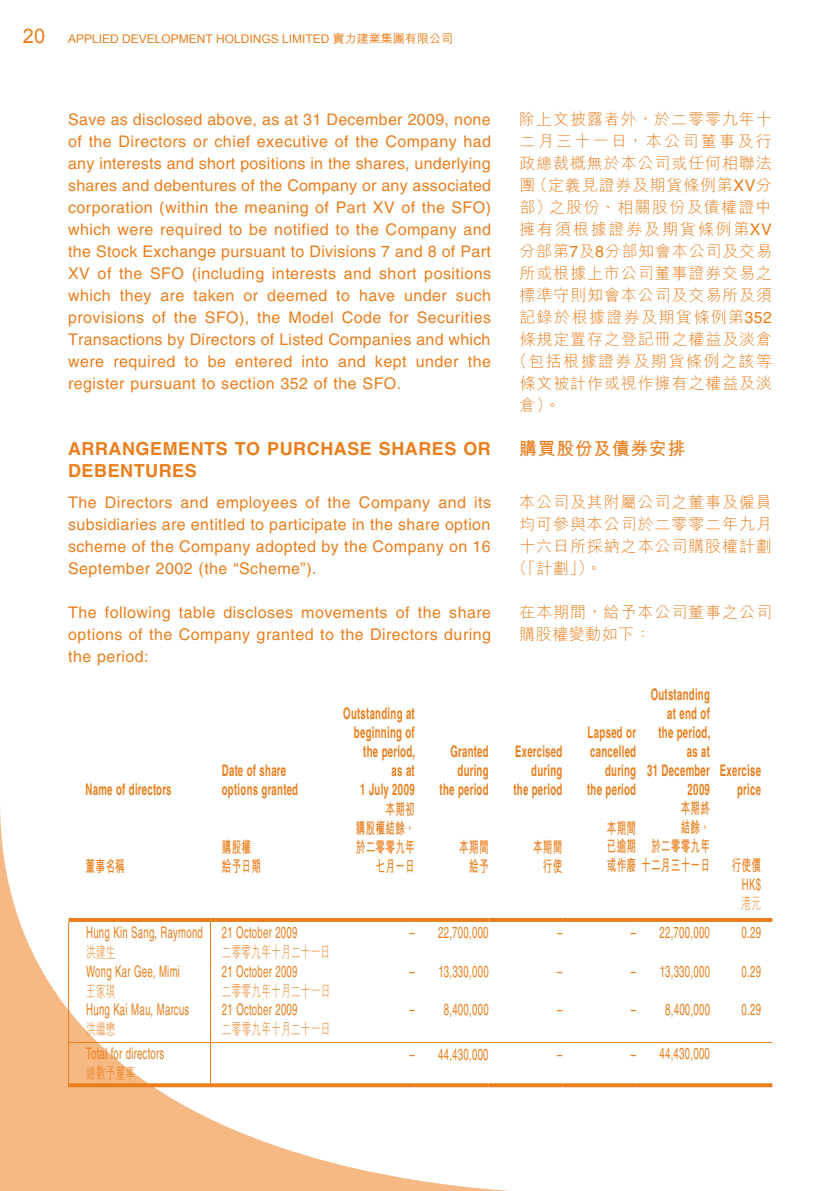
<style>
.page{position:relative;width:840px;height:1191px;background:#fff}
.page>*{position:absolute;margin:0;border:0;box-sizing:border-box;transform-origin:0 0}
.t1{font:700 18px/22px "Helvetica LT Std";letter-spacing:.03em;color:#ea7e1d}
.t2{font:700 18px "M Hei HK";letter-spacing:.03em;color:#ea7e1d}
.t3{font:16px/22px "Helvetica LT Std";letter-spacing:.03em;color:#ea7e1d;text-align:justify}
.t4{font:700 16px/19px "Helvetica LT Std";letter-spacing:.03em;color:#ea7e1d;text-align:right;scale:.6 1}
.t5{font:16px "Helvetica LT Std";letter-spacing:.03em;color:#ea7e1d;scale:.6 1}
.t6{font:300 16px/22px "M Hei HK";letter-spacing:.055em;color:#ea7e1d}
.t7{font:700 16px/19px "M Hei HK";letter-spacing:.03em;color:#ea7e1d;text-align:right;scale:.6 1}
.t8{font:300 16px "M Hei HK";letter-spacing:.03em;color:#ea7e1d;scale:.6 1}
.t9{font:300 16px "M Hei HK";letter-spacing:.055em;color:#ea7e1d;scale:.6 1}
.t10{font:300 16px "M Hei HK";letter-spacing:.085em;color:#ea7e1d}
.t11{font:300 16px "M Hei HK";letter-spacing:.08em;color:#ea7e1d}
.t12{font:300 16px "M Hei HK";letter-spacing:.115em;color:#ea7e1d}
.t13{font:300 16px "M Hei HK";letter-spacing:.095em;color:#ea7e1d}
.t14{font:300 16px "M Hei HK";letter-spacing:.145em;color:#ea7e1d}
.t15{font:12px "Arial";color:#ea7e1d}
.s1{font-size:20px}
.s2{font-family:"M Hei HK";font-weight:500}
.s3{font-family:"Helvetica LT Std";font-weight:400}
</style>
<div class="page">
<svg style="left:0;top:811px;width:773px;height:380px"></svg>
<hr style="left:68px;top:922px;width:1px;height:38px;background:#ea7e1d">
<hr style="left:210px;top:922px;width:1px;height:38px;background:#ea7e1d">
<hr style="left:68px;top:960px;width:1px;height:38px;background:#ea7e1d">
<hr style="left:210px;top:960px;width:1px;height:38px;background:#ea7e1d">
<hr style="left:68px;top:998px;width:1px;height:39px;background:#ea7e1d">
<hr style="left:210px;top:998px;width:1px;height:39px;background:#ea7e1d">
<hr style="left:68px;top:1043px;width:1px;height:38px;background:#ea7e1d">
<hr style="left:210px;top:1043px;width:1px;height:38px;background:#ea7e1d">
<hr style="left:69px;top:918px;width:141px;height:4px;background:#ea7e1d">
<hr style="left:210px;top:918px;width:131px;height:4px;background:#ea7e1d">
<hr style="left:341px;top:918px;width:73px;height:4px;background:#ea7e1d">
<hr style="left:414px;top:918px;width:74px;height:4px;background:#ea7e1d">
<hr style="left:488px;top:918px;width:74px;height:4px;background:#ea7e1d">
<hr style="left:562px;top:918px;width:73px;height:4px;background:#ea7e1d">
<hr style="left:635px;top:918px;width:74px;height:4px;background:#ea7e1d">
<hr style="left:709px;top:918px;width:63px;height:4px;background:#ea7e1d">
<hr style="left:69px;top:1042px;width:141px;height:1px;background:#ea7e1d">
<hr style="left:211px;top:1042px;width:130px;height:1px;background:#ea7e1d">
<hr style="left:341px;top:1042px;width:73px;height:1px;background:#ea7e1d">
<hr style="left:414px;top:1042px;width:74px;height:1px;background:#ea7e1d">
<hr style="left:488px;top:1042px;width:74px;height:1px;background:#ea7e1d">
<hr style="left:562px;top:1042px;width:73px;height:1px;background:#ea7e1d">
<hr style="left:635px;top:1042px;width:74px;height:1px;background:#ea7e1d">
<hr style="left:709px;top:1042px;width:63px;height:1px;background:#ea7e1d">
<svg style="left:69px;top:1083px;width:141px;height:4px"></svg>
<svg style="left:211px;top:1083px;width:130px;height:4px"></svg>
<svg style="left:341px;top:1083px;width:73px;height:4px"></svg>
<svg style="left:414px;top:1083px;width:74px;height:4px"></svg>
<svg style="left:488px;top:1083px;width:74px;height:4px"></svg>
<svg style="left:562px;top:1083px;width:73px;height:4px"></svg>
<svg style="left:635px;top:1083px;width:74px;height:4px"></svg>
<svg style="left:709px;top:1083px;width:63px;height:4px"></svg>
<p class="t15" style="left:23px;top:31px;width:431px"><span class="s1">20</span> APPLIED DEVELOPMENT HOLDINGS LIMITED <span class="s2">實力建業集團有限公司</span></p>
<p class="t3" style="left:68px;top:108px;width:424px">Save as disclosed above, as at 31 December 2009, none of the Directors or chief executive of the Company had any interests and short positions in the shares, underlying shares and debentures of the Company or any associated corporation (within the meaning of Part XV of the SFO) which were required to be notified to the Company and the Stock Exchange pursuant to Divisions 7 and 8 of Part XV of the SFO (including interests and short positions which they are taken or deemed to have under such provisions of the SFO), the Model Code for Securities Transactions by Directors of Listed Companies and which were required to be entered into and kept under the register pursuant to section 352 of the SFO.</p>
<p class="t1" style="left:68px;top:437px;width:424px">ARRANGEMENTS TO PURCHASE SHARES OR<br>DEBENTURES</p>
<p class="t3" style="left:68px;top:491px;width:424px">The Directors and employees of the Company and its subsidiaries are entitled to participate in the share option scheme of the Company adopted by the Company on 16<br>September 2002 (the “Scheme”).</p>
<p class="t3" style="left:68px;top:601px;width:424px">The following table discloses movements of the share options of the Company granted to the Directors during the period:</p>
<p class="t6" style="left:519px;top:107px;width:254px">除上文披露者外，於二零零九年十</p>
<p class="t14" style="left:519px;top:130px;width:254px">二月三十一日，本公司董事及行</p>
<p class="t6" style="left:519px;top:151px;width:254px">政總裁概無於本公司或任何相聯法</p>
<p class="t6" style="left:519px;top:173px;width:254px">團（定義見證券及期貨條例第<span class="s3">XV</span>分</p>
<p class="t11" style="left:519px;top:196px;width:254px">部）之股份、相關股份及債權證中</p>
<p class="t12" style="left:519px;top:218px;width:254px">擁有須根據證券及期貨條例第<span class="s3">XV</span></p>
<p class="t6" style="left:519px;top:239px;width:254px">分部第<span class="s3">7</span>及<span class="s3">8</span>分部知會本公司及交易</p>
<p class="t6" style="left:519px;top:261px;width:254px">所或根據上市公司董事證券交易之</p>
<p class="t6" style="left:519px;top:283px;width:254px">標準守則知會本公司及交易所及須</p>
<p class="t10" style="left:519px;top:306px;width:254px">記錄於根據證券及期貨條例第<span class="s3">352</span></p>
<p class="t6" style="left:519px;top:327px;width:254px">條規定置存之登記冊之權益及淡倉</p>
<p class="t13" style="left:511px;top:350px;width:262px">（包括根據證券及期貨條例之該等</p>
<p class="t6" style="left:519px;top:371px;width:254px">條文被計作或視作擁有之權益及淡</p>
<p class="t6" style="left:519px;top:393px;width:42px">倉）。</p>
<p class="t2" style="left:519px;top:435px;width:168px">購買股份及債券安排</p>
<p class="t6" style="left:519px;top:490px;width:254px">本公司及其附屬公司之董事及僱員</p>
<p class="t6" style="left:519px;top:512px;width:254px">均可參與本公司於二零零二年九月</p>
<p class="t6" style="left:519px;top:534px;width:254px">十六日所採納之本公司購股權計劃</p>
<p class="t6" style="left:511px;top:556px;width:92px">（「計劃」）。</p>
<p class="t6" style="left:519px;top:600px;width:254px">在本期間，給予本公司董事之公司購股權變動如下：</p>
<p class="t4" style="left:86px;top:779px;width:145px">Name of directors</p>
<p class="t4" style="left:222px;top:760px;width:129px;text-align:left">Date of share options granted</p>
<p class="t4" style="left:343px;top:703px;width:121px">Outstanding at beginning of the period,<br>as at<br>1 July 2009</p>
<p class="t4" style="left:439px;top:741px;width:83px">Granted during the period</p>
<p class="t4" style="left:513px;top:741px;width:83px">Exercised during the period</p>
<p class="t4" style="left:587px;top:722px;width:83px">Lapsed or cancelled during the period</p>
<p class="t4" style="left:646px;top:684px;width:107px">Outstanding at end of<br>the period, as at<br>31 December<br>2009</p>
<p class="t4" style="left:719px;top:760px;width:70px">Exercise price</p>
<p class="t7" style="left:86px;top:855px;width:67px">董事名稱</p>
<p class="t7" style="left:222px;top:836px;width:67px;text-align:left">購股權給予日期</p>
<p class="t7" style="left:355px;top:798px;width:100px">本期初<br>購股權結餘，於二零零九年七月一日</p>
<p class="t7" style="left:459px;top:836px;width:50px">本期間給予</p>
<p class="t7" style="left:532px;top:836px;width:50px">本期間行使</p>
<p class="t7" style="left:650px;top:798px;width:100px">本期終<br>結餘，<br>於二零零九年</p>
<p class="t7" style="left:606px;top:817px;width:173px;text-align:left">本期間<br>已逾期<br>或作廢十二月三十一日</p>
<p class="t7" style="left:731px;top:855px;width:50px">行使價</p>
<p class="t5" style="left:741px;top:875px;width:34px">HK$</p>
<p class="t9" style="left:741px;top:892px;width:34px">港元</p>
<p class="t5" style="left:86px;top:923px;width:196px">Hung Kin Sang, Raymond</p>
<p class="t9" style="left:86px;top:941px;width:50px">洪建生</p>
<p class="t5" style="left:222px;top:923px;width:128px">21 October 2009</p>
<p class="t8" style="left:222px;top:941px;width:182px">二零零九年十月二十一日</p>
<p class="t5" style="left:409px;top:923px;width:133px">– 22,700,000</p>
<p class="t5" style="left:556px;top:923px;width:10px">–</p>
<p class="t5" style="left:630px;top:923px;width:133px">– 22,700,000</p>
<p class="t5" style="left:741px;top:923px;width:34px">0.29</p>
<p class="t5" style="left:86px;top:961px;width:158px">Wong Kar Gee, Mimi</p>
<p class="t9" style="left:86px;top:979px;width:50px">王家琪</p>
<p class="t5" style="left:222px;top:961px;width:128px">21 October 2009</p>
<p class="t8" style="left:222px;top:979px;width:182px">二零零九年十月二十一日</p>
<p class="t5" style="left:409px;top:961px;width:133px">– 13,330,000</p>
<p class="t5" style="left:556px;top:961px;width:10px">–</p>
<p class="t5" style="left:630px;top:961px;width:133px">– 13,330,000</p>
<p class="t5" style="left:741px;top:961px;width:34px">0.29</p>
<p class="t5" style="left:86px;top:1000px;width:173px">Hung Kai Mau, Marcus</p>
<p class="t9" style="left:86px;top:1017px;width:50px">洪繼懋</p>
<p class="t5" style="left:222px;top:1000px;width:128px">21 October 2009</p>
<p class="t8" style="left:222px;top:1017px;width:182px">二零零九年十月二十一日</p>
<p class="t5" style="left:409px;top:1000px;width:133px">– 8,400,000</p>
<p class="t5" style="left:557px;top:1000px;width:10px">–</p>
<p class="t5" style="left:630px;top:1000px;width:133px">– 8,400,000</p>
<p class="t5" style="left:741px;top:1000px;width:34px">0.29</p>
<p class="t5" style="left:86px;top:1044px;width:131px">Total for directors</p>
<p class="t9" style="left:86px;top:1062px;width:83px">總數予董事</p>
<p class="t5" style="left:409px;top:1045px;width:133px">– 44,430,000</p>
<p class="t5" style="left:556px;top:1045px;width:10px">–</p>
<p class="t5" style="left:630px;top:1044px;width:133px">– 44,430,000</p>
</div>
